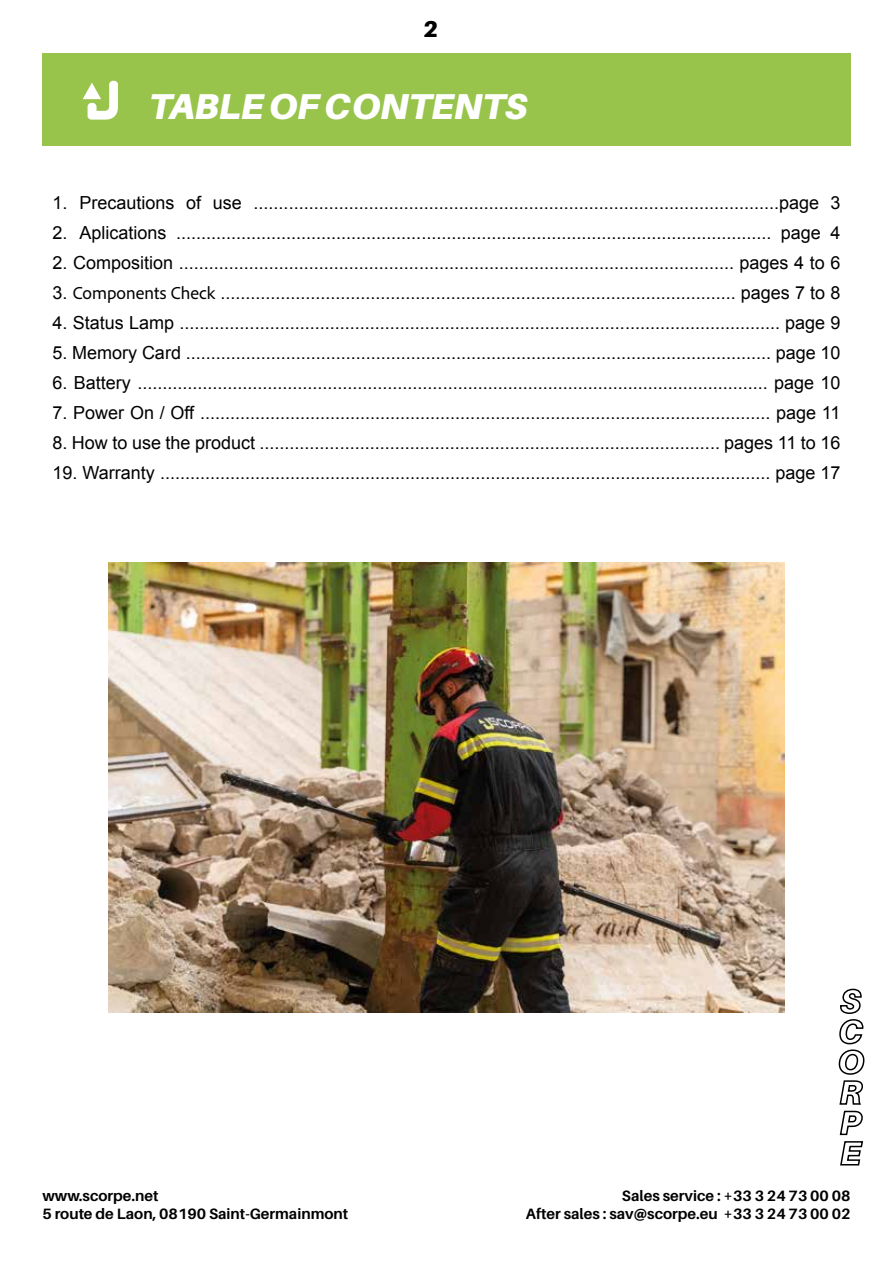
<style>
.page{position:relative;width:893px;height:1263px;background:#fff}
.page>*{position:absolute;margin:0;border:0;box-sizing:border-box;transform-origin:0 0}
.t1{font:italic 900 36px "Aileron";color:#fff}
.t2{font:900 22.95px "Aileron";color:#000}
.t3{font:18px "Arial";color:#000}
.t4{font:700 15px/18px "Aileron";color:#000}
.s1{font-family:"Adobe Clean"}
</style>
<div class="page">
<div style="left:42px;top:53px;width:809px;height:93px;background:#98c44c"></div>
<img style="left:109px;top:562px;width:675px;height:451px">
<svg style="left:83px;top:81px;width:35px;height:39px"></svg>
<svg style="left:838px;top:988px;width:27px;height:178px"></svg>
<p class="t2" style="left:423px;top:16px;width:17px">2</p>
<h1 class="t1" style="left:149px;top:85px;width:380px">TABLE OF CONTENTS</h1>
<p class="t3" style="left:52px;top:193px;width:789px">1. Precautions of use .........................................................................................................page 3</p>
<p class="t3" style="left:52px;top:223px;width:789px">2. Aplications ....................................................................................................................... page 4</p>
<p class="t3" style="left:52px;top:253px;width:789px">2. Composition ............................................................................................................... pages 4 to 6</p>
<p class="t3" style="left:52px;top:283px;width:790px">3. <span class="s1">Components Check</span> ....................................................................................................... pages 7 to 8</p>
<p class="t3" style="left:52px;top:313px;width:789px">4. Status Lamp ........................................................................................................................ page 9</p>
<p class="t3" style="left:52px;top:343px;width:789px">5. Memory Card ..................................................................................................................... page 10</p>
<p class="t3" style="left:52px;top:373px;width:789px">6. Battery .............................................................................................................................. page 10</p>
<p class="t3" style="left:52px;top:403px;width:789px">7. Power On / Off .................................................................................................................. page 11</p>
<p class="t3" style="left:52px;top:433px;width:789px">8. How to use the product ............................................................................................ pages 11 to 16</p>
<p class="t3" style="left:52px;top:463px;width:789px">19. Warranty .......................................................................................................................... page 17</p>
<p class="t4" style="left:42px;top:1186px;width:307px">www.scorpe.net<br>5 route de Laon, 08190 Saint-Germainmont</p>
<p class="t4" style="left:526px;top:1186px;width:326px;text-align:right">Sales service : +33 3 24 73 00 08<br>After sales : sav@scorpe.eu +33 3 24 73 00 02</p>
</div>
